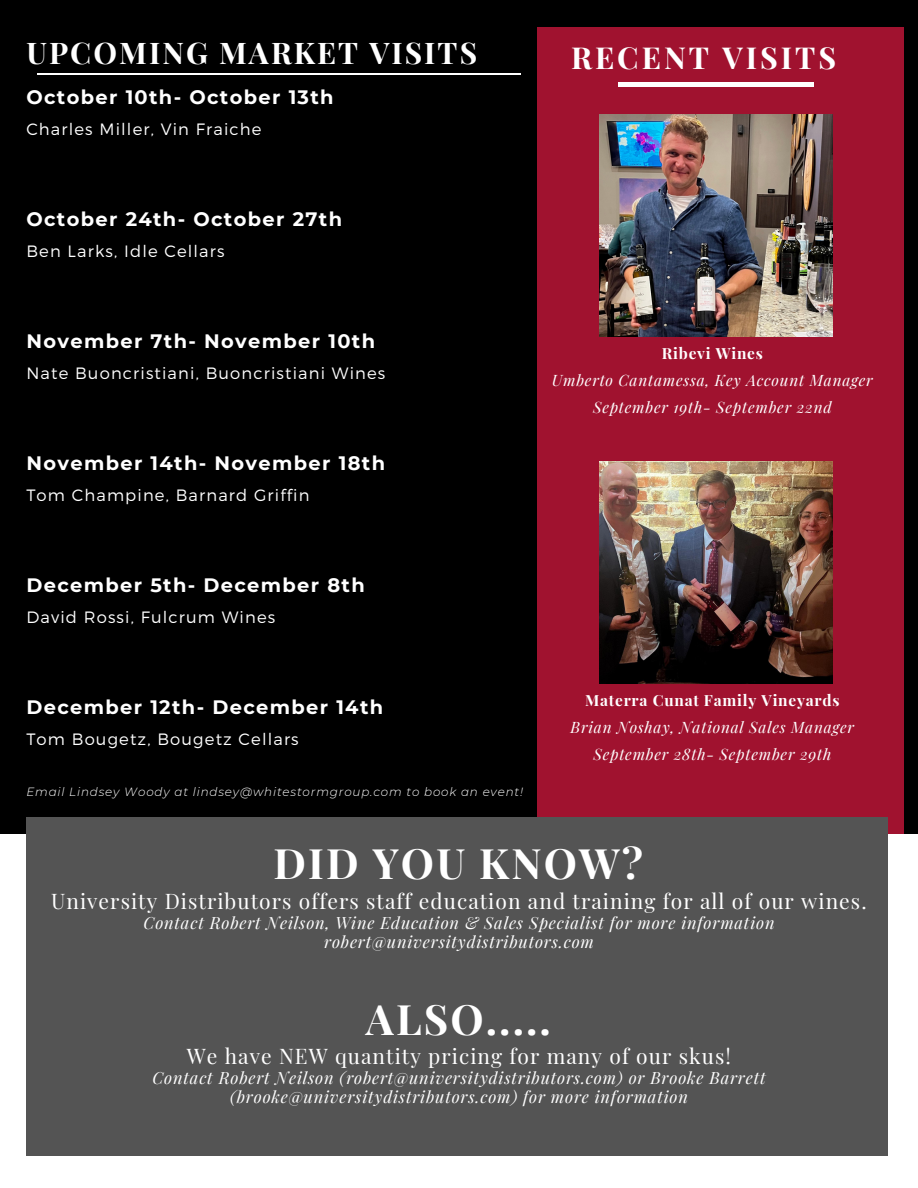
<style>
.page{position:relative;width:918px;height:1188px;background:#000}
.page>*{position:absolute;margin:0;border:0;box-sizing:border-box;transform-origin:0 0}
.t1{font:700 42px "Playfair Display";letter-spacing:.05em;color:#fff}
.t2{font:700 30.3px "Playfair Display";letter-spacing:.1em;color:#fff}
.t3{font:700 29.85px "Playfair Display";letter-spacing:.07em;color:#fff}
.t4{font:21px "Playfair Display";letter-spacing:.05em;color:#fff}
.t5{font:700 19.35px "Montserrat";letter-spacing:.07em;color:#fff}
.t6{font:italic 16.5px/19.2px "Playfair Display";letter-spacing:.05em;color:#fff;text-align:center}
.t7{font:300 16.35px "Montserrat";letter-spacing:.07em;color:#fff}
.t8{font:italic 15.45px/27px "Playfair Display";letter-spacing:.05em;color:#fff;text-align:center}
.t9{font:700 15.45px "Playfair Display";letter-spacing:.05em;color:#fff}
.t10{font:italic 300 11.85px "Montserrat";letter-spacing:.07em;color:#fff}
</style>
<div class="page">
<div style="left:537px;top:27px;width:367px;height:818px;background:#a0122f"></div>
<div style="left:618px;top:82px;width:195px;height:5px;background:#fff"></div>
<hr style="left:37px;top:73px;width:484px;height:2px;background:#fff">
<img style="left:599px;top:115px;width:233px;height:221px">
<div style="left:0;top:834px;width:918px;height:354px;background:#fff"></div>
<div style="left:26px;top:817px;width:862px;height:339px;background:#545454"></div>
<img style="left:599px;top:462px;width:233px;height:221px">
<h3 class="t3" style="left:26px;top:32px;width:452px">UPCOMING MARKET VISITS</h3>
<p class="t5" style="left:26px;top:85px;width:309px">October 10th- October 13th</p>
<p class="t7" style="left:26px;top:118px;width:237px">Charles Miller, Vin Fraiche</p>
<h2 class="t2" style="left:571px;top:36px;width:267px">RECENT VISITS</h2>
<p class="t5" style="left:26px;top:207px;width:317px">October 24th- October 27th</p>
<p class="t7" style="left:26px;top:240px;width:200px">Ben Larks, Idle Cellars</p>
<p class="t5" style="left:26px;top:329px;width:350px">November 7th- November 10th</p>
<p class="t7" style="left:26px;top:362px;width:360px">Nate Buoncristiani, Buoncristiani Wines</p>
<p class="t5" style="left:26px;top:451px;width:360px">November 14th- November 18th</p>
<p class="t7" style="left:26px;top:484px;width:285px">Tom Champine, Barnard Griffin</p>
<p class="t5" style="left:26px;top:573px;width:340px">December 5th- December 8th</p>
<p class="t7" style="left:26px;top:606px;width:250px">David Rossi, Fulcrum Wines</p>
<p class="t5" style="left:26px;top:695px;width:358px">December 12th- December 14th</p>
<p class="t7" style="left:26px;top:728px;width:274px">Tom Bougetz, Bougetz Cellars</p>
<p class="t10" style="left:26px;top:785px;width:498px">Email Lindsey Woody at lindsey@whitestormgroup.com to book an event!</p>
<p class="t9" style="left:662px;top:342px;width:103px">Ribevi Wines</p>
<p class="t8" style="left:552px;top:366px;width:322px">Umberto Cantamessa, Key Account Manager<br>September 19th- September 22nd</p>
<p class="t9" style="left:585px;top:689px;width:256px">Materra Cunat Family Vineyards</p>
<p class="t8" style="left:571px;top:713px;width:285px">Brian Noshay, National Sales Manager<br>September 28th- September 29th</p>
<h1 class="t1" style="left:274px;top:834px;width:371px">DID YOU KNOW?</h1>
<p class="t4" style="left:51px;top:886px;width:817px">University Distributors offers staff education and training for all of our wines.</p>
<p class="t6" style="left:143px;top:912px;width:633px">Contact Robert Neilson, Wine Education &amp; Sales Specialist for more information robert@universitydistributors.com</p>
<h1 class="t1" style="left:366px;top:989px;width:186px">ALSO.....</h1>
<p class="t4" style="left:187px;top:1041px;width:546px">We have NEW quantity pricing for many of our skus!</p>
<p class="t6" style="left:152px;top:1068px;width:615px">Contact Robert Neilson (robert@universitydistributors.com) or Brooke Barrett (brooke@universitydistributors.com) for more information</p>
</div>
